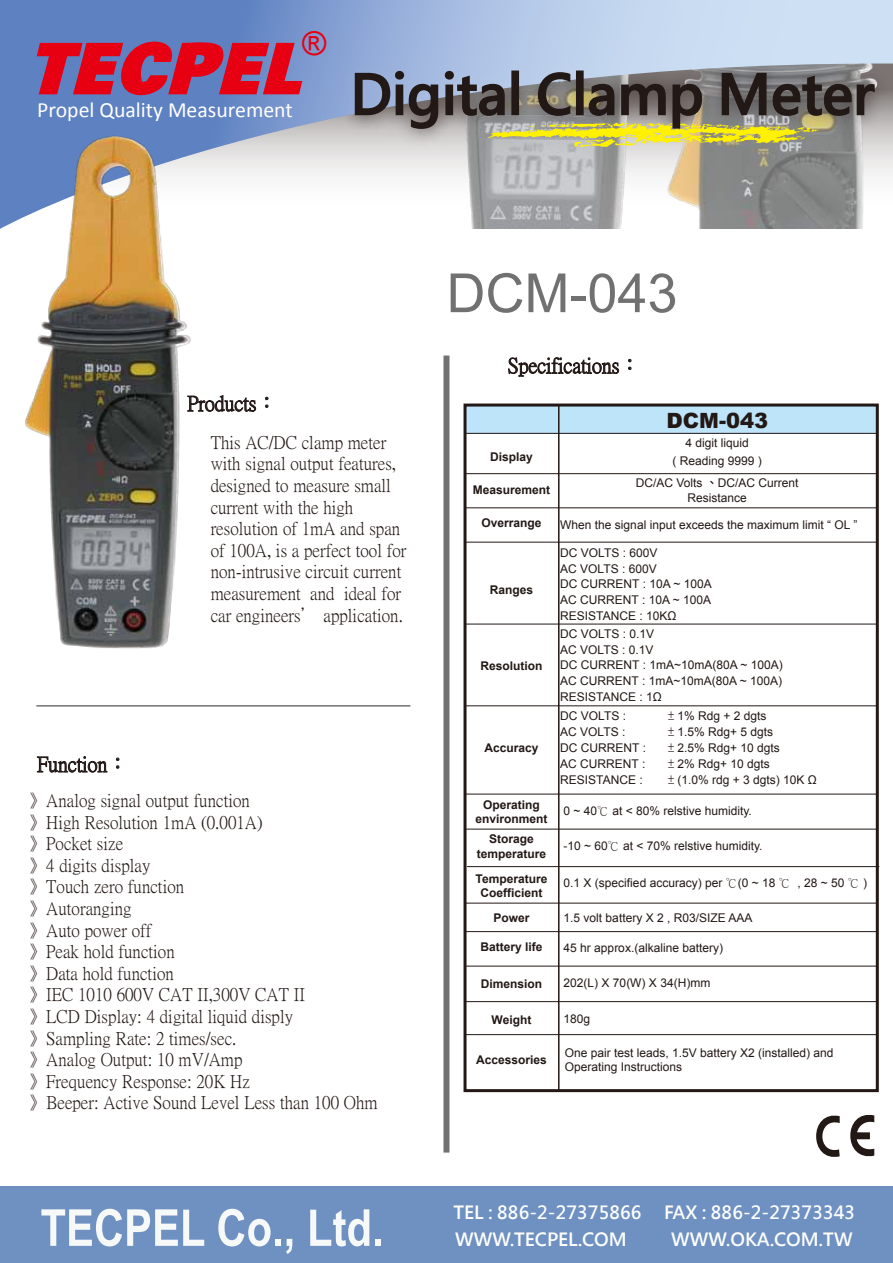
<style>
.page{position:relative;width:893px;height:1263px;background:#fff}
.page>*{position:absolute;margin:0;border:0;box-sizing:border-box;transform-origin:0 0}
.t1{font:700 54px "Microsoft Jheng Hei";color:#221815}
.t2{font:54px "Arial";color:#727171}
.t3{font:700 51px "Arial Narrow";color:#f7f8f8}
.t4{font:32.85px "Arial";color:#e60012}
.t5{font:21.75px "Calibri";color:#fff}
.t6{font:21px "P Ming Li U";color:#221815}
.t7{font:900 21px "Arial";color:#221815}
.t8{font:18px/21.6px "P Ming Li U";color:#221815}
.t9{font:700 18px "Microsoft Jheng Hei";color:#fff}
.t10{font:12px/15.9px "Arial";color:#221815}
.t11{font:700 12px/14.4px "Arial";color:#221815;text-align:center}
.s1{font-family:"Adobe Fan Heiti Std";font-weight:700}
.s2{font-family:"P Ming Li U"}
</style>
<div class="page">
<svg style="left:0;top:0;width:893px;height:229px"></svg>
<div style="left:443px;top:356px;width:6px;height:796px;background:#727171"></div>
<hr style="left:36px;top:705px;width:374px;height:2px;background:#727171">
<svg style="left:37px;top:39px;width:265px;height:67px;background:#a54068"></svg>
<svg style="left:508px;top:357px;width:111px;height:20px"></svg>
<svg style="left:628px;top:359px;width:3px;height:11px"></svg>
<svg style="left:210px;top:395px;width:46px;height:17px"></svg>
<svg style="left:265px;top:397px;width:3px;height:11px"></svg>
<svg style="left:37px;top:756px;width:70px;height:16px"></svg>
<svg style="left:116px;top:758px;width:3px;height:11px"></svg>
<svg style="left:463px;top:403px;width:417px;height:690px"></svg>
<hr style="left:465px;top:966px;width:412px;height:1px;background:#221815">
<hr style="left:465px;top:1001px;width:412px;height:1px;background:#221815">
<hr style="left:465px;top:1034px;width:412px;height:1px;background:#221815">
<hr style="left:465px;top:931px;width:412px;height:1px;background:#221815">
<hr style="left:465px;top:903px;width:412px;height:1px;background:#221815">
<hr style="left:467px;top:866px;width:412px;height:1px;background:#221815">
<hr style="left:465px;top:829px;width:412px;height:1px;background:#221815">
<hr style="left:465px;top:794px;width:412px;height:1px;background:#221815">
<hr style="left:465px;top:705px;width:412px;height:1px;background:#221815">
<hr style="left:465px;top:624px;width:412px;height:1px;background:#221815">
<hr style="left:465px;top:542px;width:412px;height:1px;background:#221815">
<hr style="left:465px;top:507px;width:412px;height:1px;background:#221815">
<hr style="left:465px;top:473px;width:412px;height:1px;background:#221815">
<hr style="left:465px;top:433px;width:412px;height:1px;background:#221815">
<hr style="left:558px;top:405px;width:2px;height:686px;background:#221815">
<img style="left:9px;top:134px;width:201px;height:515px">
<div style="left:0;top:1187px;width:893px;height:76px;background:#6e91c2"></div>
<svg style="left:816px;top:1114px;width:58px;height:43px"></svg>
<img style="left:327px;top:43px;width:566px;height:109px">
<svg style="left:354px;top:70px;width:522px;height:78px;background:#93917f"></svg>
<h3 class="t4" style="left:302px;top:22px;width:26px">®</h3>
<h3 class="t5" style="left:37px;top:96px;width:257px">Propel Quality Measurement</h3>
<h1 class="t1" style="left:350px;top:61px;width:525px">Digital Clamp Meter</h1>
<h1 class="t2" style="left:446px;top:258px;width:233px">DCM-043</h1>
<h3 class="t6" style="left:508px;top:355px;width:134px">Specifications：</h3>
<h3 class="t6" style="left:187px;top:393px;width:92px">Products：</h3>
<h3 class="t6" style="left:37px;top:754px;width:93px">Function：</h3>
<p class="t8" style="left:211px;top:431px;width:197px">This AC/DC clamp meter with signal output features, designed to measure small current with the high resolution of 1mA and span of 100A, is a perfect tool for non-intrusive circuit current measurement and ideal for car engineers’ application.</p>
<p class="t8" style="left:28px;top:790px;width:351px">》Analog signal output function<br>》High Resolution 1mA (0.001A)<br>》Pocket size<br>》4 digits display<br>》Touch zero function<br>》Autoranging<br>》Auto power off<br>》Peak hold function<br>》Data hold function<br>》IEC 1010 600V CAT II,300V CAT II<br>》LCD Display: 4 digital liquid disply》Sampling Rate: 2 times/sec.<br>》Analog Output: 10 mV/Amp<br>》Frequency Response: 20K Hz<br>》Beeper: Active Sound Level Less than 100 Ohm</p>
<h2 class="t3" style="left:40px;top:1189px;width:345px">TECPEL Co., Ltd.</h2>
<p class="t11" style="left:490px;top:449px;width:44px">Display</p>
<p class="t11" style="left:473px;top:483px;width:79px">Measurement</p>
<p class="t11" style="left:481px;top:516px;width:62px">Overrange</p>
<p class="t11" style="left:490px;top:583px;width:45px">Ranges</p>
<p class="t11" style="left:480px;top:659px;width:64px">Resolution</p>
<p class="t11" style="left:484px;top:741px;width:56px">Accuracy</p>
<p class="t11" style="left:475px;top:797px;width:74px">Operating environment</p>
<p class="t11" style="left:477px;top:832px;width:71px">Storage temperature</p>
<p class="t11" style="left:476px;top:872px;width:73px">Temperature<br>Coefficient</p>
<p class="t11" style="left:493px;top:911px;width:38px">Power</p>
<p class="t11" style="left:480px;top:940px;width:64px">Battery life</p>
<p class="t11" style="left:481px;top:977px;width:63px">Dimension</p>
<p class="t11" style="left:492px;top:1013px;width:41px">Weight</p>
<p class="t11" style="left:476px;top:1052px;width:72px">Accessories</p>
<h3 class="t7" style="left:666px;top:405px;width:103px">DCM-043</h3>
<p class="t10" style="left:673px;top:434px;width:91px;line-height:18px;text-align:center">4 digit liquid<br>( Reading 9999 )</p>
<p class="t10" style="left:636px;top:476px;width:164px;line-height:14.4px;text-align:center">DC/AC Volts <span class="s1">、</span>DC/AC Current<br>Resistance</p>
<p class="t10" style="left:560px;top:517px;width:299px">When the signal input exceeds the maximum limit “ OL ”</p>
<p class="t10" style="left:560px;top:545px;width:153px">DC VOLTS : 600V<br>AC VOLTS : 600V<br>DC CURRENT : 10A ~ 100A<br>AC CURRENT : 10A ~ 100A<br>RESISTANCE : 10KΩ</p>
<p class="t10" style="left:560px;top:626px;width:224px">DC VOLTS : 0.1V<br>AC VOLTS : 0.1V<br>DC CURRENT : 1mA~10mA(80A ~ 100A)<br>AC CURRENT : 1mA~10mA(80A ~ 100A)<br>RESISTANCE : 1Ω</p>
<p class="t10" style="left:560px;top:708px;width:67px">DC VOLTS :</p>
<p class="t10" style="left:668px;top:708px;width:100px"><span class="s2">±</span> 1% Rdg + 2 dgts</p>
<p class="t10" style="left:560px;top:724px;width:67px">AC VOLTS :</p>
<p class="t10" style="left:668px;top:724px;width:106px"><span class="s2">±</span> 1.5% Rdg+ 5 dgts</p>
<p class="t10" style="left:560px;top:740px;width:87px">DC CURRENT :</p>
<p class="t10" style="left:668px;top:740px;width:113px"><span class="s2">±</span> 2.5% Rdg+ 10 dgts</p>
<p class="t10" style="left:560px;top:756px;width:87px">AC CURRENT :</p>
<p class="t10" style="left:668px;top:756px;width:103px"><span class="s2">±</span> 2% Rdg+ 10 dgts</p>
<p class="t10" style="left:560px;top:772px;width:84px">RESISTANCE :</p>
<p class="t10" style="left:668px;top:772px;width:150px"><span class="s2">±</span> (1.0% rdg + 3 dgts) 10K Ω</p>
<p class="t10" style="left:564px;top:803px;width:190px">0 ~ 40<span class="s2">℃</span> at &lt; 80% relstive humidity.</p>
<p class="t10" style="left:564px;top:838px;width:200px">-10 ~ 60<span class="s2">℃</span> at &lt; 70% relstive humidity.</p>
<p class="t10" style="left:564px;top:875px;width:305px">0.1 X (specified accuracy) per <span class="s2">℃</span>(0 ~ 18 <span class="s2">℃</span> , 28 ~ 50 <span class="s2">℃</span> )</p>
<p class="t10" style="left:564px;top:910px;width:190px">1.5 volt battery X 2 , R03/SIZE AAA</p>
<p class="t10" style="left:564px;top:940px;width:161px">45 hr approx.(alkaline battery)</p>
<p class="t10" style="left:564px;top:975px;width:148px">202(L) X 70(W) X 34(H)mm</p>
<p class="t10" style="left:564px;top:1010px;width:28px">180g</p>
<p class="t10" style="left:565px;top:1045px;width:270px;line-height:14.4px">One pair test leads, 1.5V battery X2 (installed) and<br>Operating Instructions</p>
<h3 class="t9" style="left:454px;top:1201px;width:403px">TEL : 886-2-27375866 FAX : 886-2-27373343</h3>
<h3 class="t9" style="left:455px;top:1228px;width:173px">WWW.TECPEL.COM</h3>
<h3 class="t9" style="left:671px;top:1228px;width:183px">WWW.OKA.COM.TW</h3>
</div>
